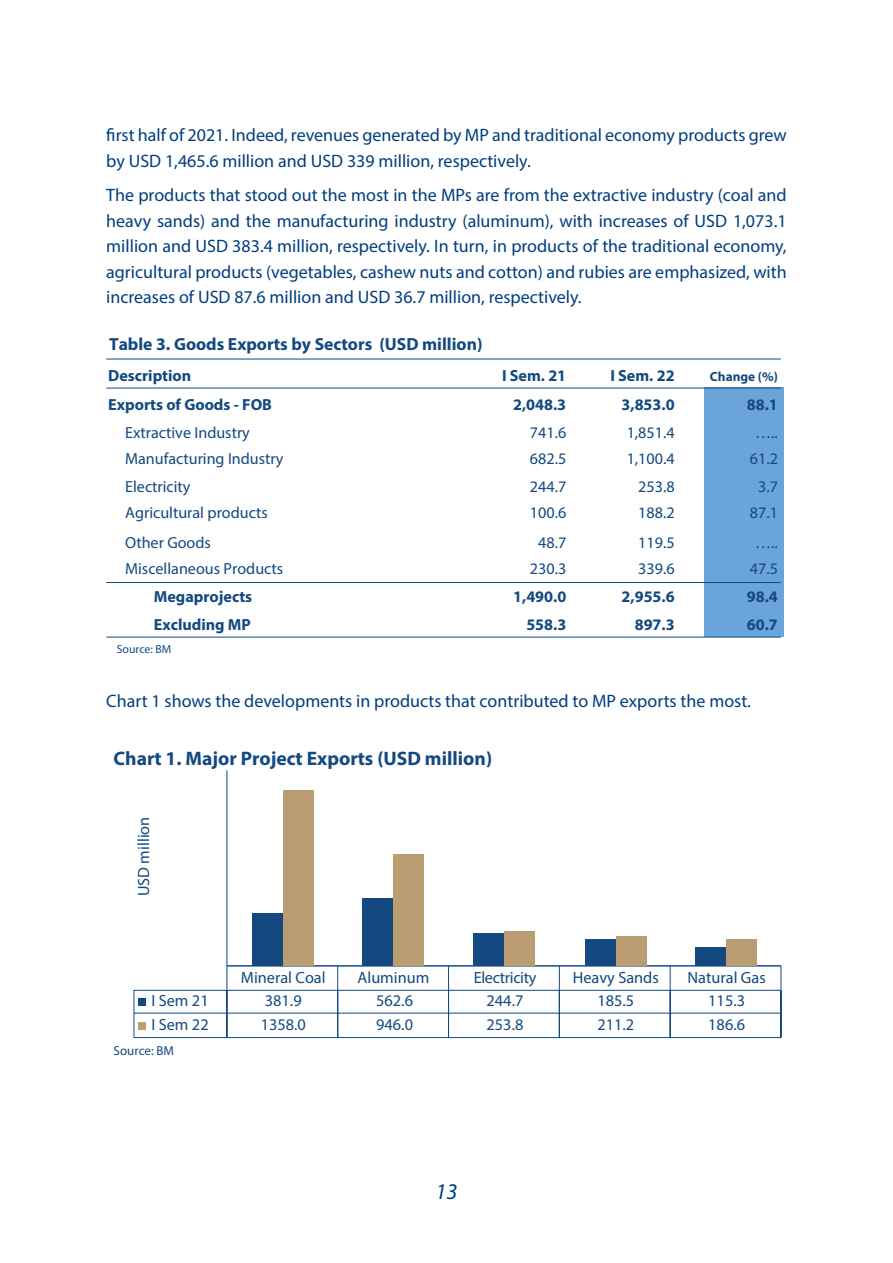
<style>
.page{position:relative;width:893px;height:1263px;background:#fff}
.page>*{position:absolute;margin:0;border:0;box-sizing:border-box;transform-origin:0 0}
.t1{font:italic 22.5px "Myriad Pro";color:#003e7e}
.t2{font:700 19.5px "Myriad Pro";color:#134980}
.t3{font:18px/25.5px "Myriad Pro";color:#003e7e}
.t4{font:700 17.55px "Myriad Pro";color:#134980}
.t5{font:16.35px "Myriad Pro";color:#134980}
.t6{font:16.35px "Myriad Pro";letter-spacing:-.02em;color:#134980}
.t7{font:16.05px/26.4px "Myriad Pro";color:#134980;text-align:center}
.t8{font:700 16.05px/27.9px "Myriad Pro";color:#134980}
.t9{font:700 13.35px "Myriad Pro";color:#134980}
.t10{font:13.05px "Myriad Pro";color:#134980}
.t11{font:11.7px "Myriad Pro";color:#134980}
</style>
<div class="page">
<div style="left:704px;top:388px;width:79px;height:249px;background:#6aa4d9"></div>
<hr style="left:106px;top:359px;width:675px;height:1px;background:#134980">
<hr style="left:106px;top:388px;width:675px;height:1px;background:#134980">
<hr style="left:106px;top:582px;width:675px;height:1px;background:#134980">
<hr style="left:106px;top:637px;width:675px;height:1px;background:#134980">
<hr style="left:226px;top:770px;width:1px;height:196px;background:#134980">
<hr style="left:227px;top:965px;width:554px;height:1px;background:#134980">
<hr style="left:134px;top:990px;width:647px;height:1px;background:#134980">
<hr style="left:134px;top:1013px;width:647px;height:1px;background:#134980">
<svg style="left:134px;top:991px;width:1px;height:46px"></svg>
<hr style="left:134px;top:1037px;width:647px;height:1px;background:#134980">
<svg style="left:226px;top:966px;width:1px;height:71px"></svg>
<svg style="left:337px;top:966px;width:1px;height:71px"></svg>
<svg style="left:448px;top:966px;width:1px;height:71px"></svg>
<svg style="left:559px;top:966px;width:1px;height:71px"></svg>
<svg style="left:670px;top:966px;width:1px;height:71px"></svg>
<svg style="left:781px;top:966px;width:1px;height:71px"></svg>
<div style="left:138px;top:998px;width:8px;height:8px;background:#134980"></div>
<div style="left:138px;top:1022px;width:8px;height:8px;background:#ba9e71"></div>
<div style="left:253px;top:913px;width:30px;height:53px;background:#134980"></div>
<div style="left:284px;top:790px;width:30px;height:176px;background:#ba9e71"></div>
<div style="left:362px;top:898px;width:30px;height:68px;background:#134980"></div>
<div style="left:393px;top:855px;width:30px;height:111px;background:#ba9e71"></div>
<div style="left:473px;top:933px;width:30px;height:33px;background:#134980"></div>
<div style="left:504px;top:932px;width:30px;height:34px;background:#ba9e71"></div>
<div style="left:585px;top:939px;width:30px;height:27px;background:#134980"></div>
<div style="left:616px;top:937px;width:30px;height:29px;background:#ba9e71"></div>
<div style="left:696px;top:948px;width:30px;height:18px;background:#134980"></div>
<div style="left:727px;top:940px;width:30px;height:26px;background:#ba9e71"></div>
<p class="t3" style="left:106px;top:122px;width:682px">first half of 2021. Indeed, revenues generated by MP and traditional economy products grew by USD 1,465.6 million and USD 339 million, respectively.</p>
<p class="t3" style="left:106px;top:182px;width:682px;text-align:justify">The products that stood out the most in the MPs are from the extractive industry (coal and heavy sands) and the manufacturing industry (aluminum), with increases of USD 1,073.1 million and USD 383.4 million, respectively. In turn, in products of the traditional economy, agricultural products (vegetables, cashew nuts and cotton) and rubies are emphasized, with increases of USD 87.6 million and USD 36.7 million, respectively.</p>
<p class="t4" style="left:109px;top:333px;width:375px">Table 3. Goods Exports by Sectors (USD million)</p>
<p class="t8" style="left:108px;top:361px;width:85px">Description</p>
<p class="t8" style="left:502px;top:361px;width:66px">I Sem. 21</p>
<p class="t8" style="left:610px;top:361px;width:66px">I Sem. 22</p>
<p class="t9" style="left:710px;top:367px;width:69px">Change (%)</p>
<p class="t8" style="left:108px;top:390px;width:165px">Exports of Goods - FOB</p>
<p class="t8" style="left:513px;top:390px;width:55px">2,048.3</p>
<p class="t8" style="left:622px;top:390px;width:55px">3,853.0</p>
<p class="t7" style="left:125px;top:419px;width:126px">Extractive Industry</p>
<p class="t7" style="left:530px;top:419px;width:38px">741.6</p>
<p class="t7" style="left:627px;top:419px;width:50px">1,851.4</p>
<p class="t7" style="left:125px;top:445px;width:160px">Manufacturing Industry</p>
<p class="t7" style="left:530px;top:445px;width:38px">682.5</p>
<p class="t7" style="left:627px;top:445px;width:50px">1,100.4</p>
<p class="t7" style="left:125px;top:473px;width:67px">Electricity</p>
<p class="t7" style="left:530px;top:473px;width:38px">244.7</p>
<p class="t7" style="left:638px;top:473px;width:38px">253.8</p>
<p class="t7" style="left:125px;top:500px;width:144px">Agricultural products</p>
<p class="t7" style="left:530px;top:500px;width:38px">100.6</p>
<p class="t7" style="left:638px;top:500px;width:38px">188.2</p>
<p class="t7" style="left:125px;top:529px;width:87px">Other Goods</p>
<p class="t7" style="left:538px;top:529px;width:30px">48.7</p>
<p class="t7" style="left:638px;top:529px;width:38px">119.5</p>
<p class="t7" style="left:125px;top:555px;width:159px">Miscellaneous Products</p>
<p class="t7" style="left:530px;top:555px;width:38px">230.3</p>
<p class="t7" style="left:638px;top:555px;width:38px">339.6</p>
<p class="t8" style="left:154px;top:582px;width:100px">Megaprojects</p>
<p class="t8" style="left:513px;top:582px;width:55px">1,490.0</p>
<p class="t8" style="left:622px;top:582px;width:55px">2,955.6</p>
<p class="t8" style="left:154px;top:610px;width:99px">Excluding MP</p>
<p class="t8" style="left:526px;top:610px;width:41px">558.3</p>
<p class="t8" style="left:635px;top:610px;width:41px">897.3</p>
<p class="t11" style="left:117px;top:642px;width:56px">Source: BM</p>
<p class="t8" style="left:747px;top:390px;width:33px">88.1</p>
<p class="t7" style="left:750px;top:419px;width:30px">…..<br>61.2</p>
<p class="t7" style="left:750px;top:473px;width:30px">3.7<br>87.1</p>
<p class="t7" style="left:750px;top:529px;width:30px">…..<br>47.5</p>
<p class="t8" style="left:747px;top:582px;width:33px">98.4<br>60.7</p>
<p class="t3" style="left:106px;top:688px;width:646px">Chart 1 shows the developments in products that contributed to MP exports the most.</p>
<p class="t2" style="left:114px;top:745px;width:380px">Chart 1. Major Project Exports (USD million)</p>
<p class="t5" style="left:134px;top:896px;width:81px;rotate:-90deg">USD million</p>
<p class="t5" style="left:241px;top:967px;width:86px">Mineral Coal</p>
<p class="t5" style="left:357px;top:967px;width:73px">Aluminum</p>
<p class="t6" style="left:474px;top:967px;width:64px">Electricity</p>
<p class="t5" style="left:573px;top:967px;width:88px">Heavy Sands</p>
<p class="t5" style="left:687px;top:967px;width:80px">Natural Gas</p>
<p class="t5" style="left:151px;top:990px;width:59px">I Sem 21</p>
<p class="t5" style="left:265px;top:990px;width:38px">381.9</p>
<p class="t5" style="left:376px;top:990px;width:38px">562.6</p>
<p class="t5" style="left:487px;top:990px;width:38px">244.7</p>
<p class="t5" style="left:597px;top:990px;width:38px">185.5</p>
<p class="t5" style="left:708px;top:990px;width:38px">115.3</p>
<p class="t5" style="left:151px;top:1015px;width:59px">I Sem 22</p>
<p class="t5" style="left:261px;top:1015px;width:47px">1358.0</p>
<p class="t5" style="left:376px;top:1015px;width:38px">946.0</p>
<p class="t5" style="left:487px;top:1015px;width:38px">253.8</p>
<p class="t5" style="left:597px;top:1015px;width:38px">211.2</p>
<p class="t5" style="left:708px;top:1015px;width:38px">186.6</p>
<p class="t10" style="left:114px;top:1043px;width:62px">Source: BM</p>
<p class="t1" style="left:435px;top:1177px;width:24px">13</p>
</div>
